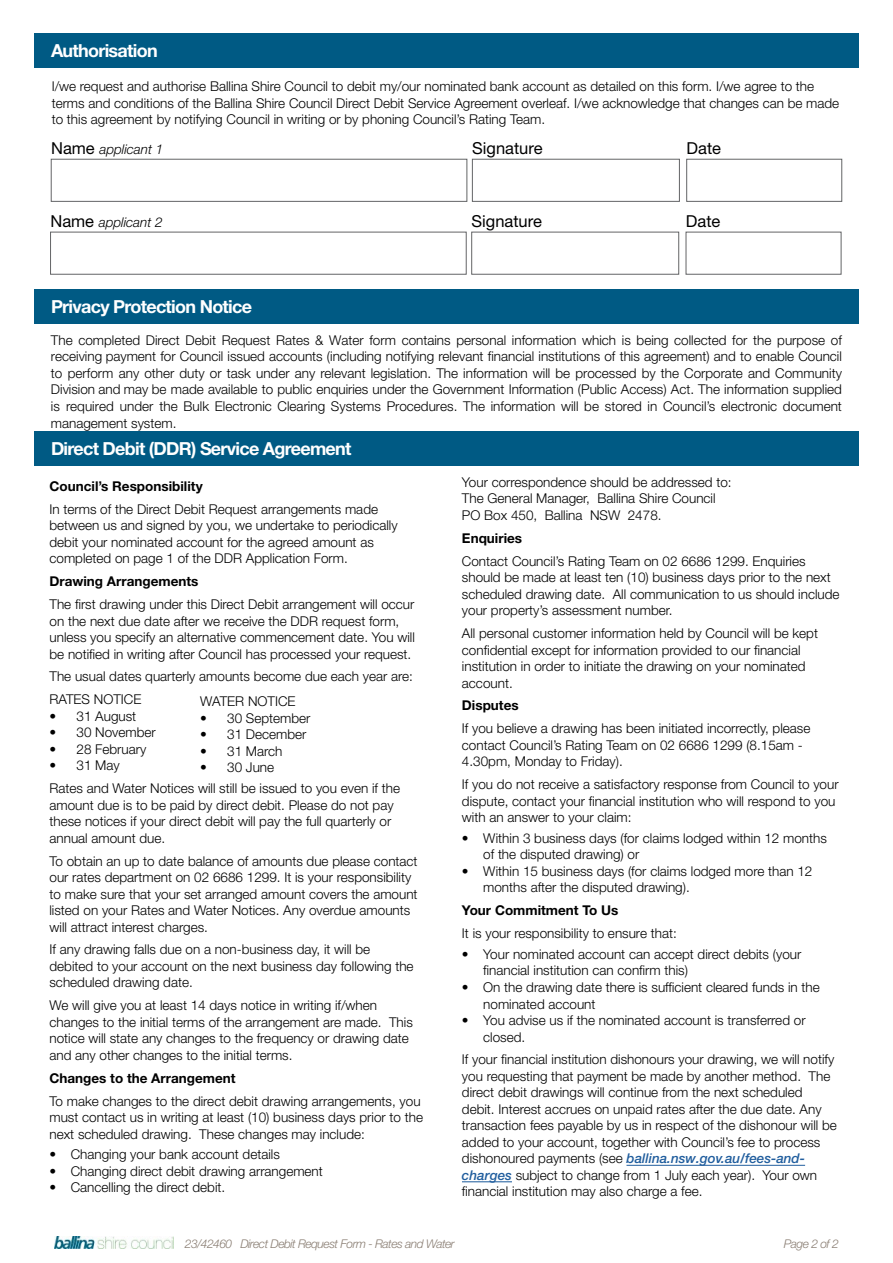
<style>
.page{position:relative;width:893px;height:1263px;background:#fff}
.page>*{position:absolute;margin:0;border:0;box-sizing:border-box;transform-origin:0 0}
.Heading_2{font:700 18px "Helvetica Neue LT Std";letter-spacing:-.04em;color:#fff}
.Text_copy_11pt{font:16.5px "Helvetica Neue LT Std";color:#000}
.Text_copy_11pt-2{font:300 13.5px/16.5px "Helvetica Neue LT Std";color:#000}
.t1{font:700 13.5px "Helvetica Neue LT Std";color:#000}
.Text_copy_11pt-3{font:italic 300 13.5px "Helvetica Neue LT Std";color:#000}
.t2{font:italic 300 12px "Helvetica Neue LT Std";letter-spacing:-.04em;color:#897d72}
.s1{font-weight:400;font-style:normal;font-size:16.5px}
.s2{font-weight:500;font-style:italic;color:#215e9e}
</style>
<div class="page">
<img style="left:54px;top:1236px;width:119px;height:13px">
<div style="left:34px;top:290px;width:825px;height:34px;background:#005a84"></div>
<div style="left:34px;top:431px;width:825px;height:34px;background:#005a84"></div>
<div style="left:472px;top:159px;width:208px;height:43px;background:#fff;border:1px solid #636466"></div>
<div style="left:51px;top:159px;width:416px;height:43px;background:#fff;border:1px solid #636466"></div>
<div style="left:34px;top:34px;width:825px;height:34px;background:#005a84"></div>
<div style="left:686px;top:159px;width:156px;height:43px;background:#fff;border:1px solid #636466"></div>
<hr style="left:626px;top:1165px;width:179px;height:1px;background:#215e9e">
<hr style="left:462px;top:1181px;width:50px;height:1px;background:#215e9e">
<h1 class="Heading_2" style="left:51px;top:40px;width:108px">Authorisation</h1>
<p class="Text_copy_11pt-2" style="left:52px;top:78px;width:789px">I/we request and authorise Ballina Shire Council to debit my/our nominated bank account as detailed on this form. I/we agree to the terms and conditions of the Ballina Shire Council Direct Debit Service Agreement overleaf. I/we acknowledge that changes can be made to this agreement by notifying Council in writing or by phoning Council’s Rating Team.</p>
<p class="Text_copy_11pt-3" style="left:51px;top:141px;width:114px"><span class="s1">Name</span> applicant 1</p>
<p class="Text_copy_11pt-3" style="left:50px;top:214px;width:114px"><span class="s1">Name</span> applicant 2</p>
<h2 class="Heading_2" style="left:51px;top:296px;width:203px">Privacy Protection Notice</h2>
<p class="Text_copy_11pt" style="left:472px;top:138px;width:72px">Signature</p>
<p class="Text_copy_11pt" style="left:472px;top:211px;width:72px">Signature</p>
<p class="Text_copy_11pt" style="left:686px;top:138px;width:36px">Date</p>
<p class="Text_copy_11pt" style="left:686px;top:211px;width:36px">Date</p>
<p class="Text_copy_11pt-2" style="left:51px;top:332px;width:792px;text-align:justify">The completed Direct Debit Request Rates &amp; Water form contains personal information which is being collected for the purpose of receiving payment for Council issued accounts (including notifying relevant financial institutions of this agreement) and to enable Council to perform any other duty or task under any relevant legislation. The information will be processed by the Corporate and Community Division and may be made available to public enquiries under the Government Information (Public Access) Act. The information supplied is required under the Bulk Electronic Clearing Systems Procedures. The information will be stored in Council’s electronic document management system.</p>
<h1 class="Heading_2" style="left:51px;top:437px;width:302px">Direct Debit (DDR) Service Agreement</h1>
<p class="t1" style="left:49px;top:478px;width:155px">Council’s Responsibility</p>
<p class="Text_copy_11pt-2" style="left:49px;top:500px;width:350px">In terms of the Direct Debit Request arrangements made between us and signed by you, we undertake to periodically debit your nominated account for the agreed amount as completed on page 1 of the DDR Application Form.</p>
<p class="t1" style="left:49px;top:573px;width:150px">Drawing Arrangements</p>
<p class="Text_copy_11pt-2" style="left:49px;top:596px;width:367px">The first drawing under this Direct Debit arrangement will occur on the next due date after we receive the DDR request form, unless you specify an alternative commencement date. You will be notified in writing after Council has processed your request.</p>
<p class="Text_copy_11pt-2" style="left:49px;top:665px;width:365px;line-height:23px">The usual dates quarterly amounts become due each year are:<br>RATES NOTICE</p>
<p class="Text_copy_11pt-2" style="left:49px;top:707px;width:88px">• 31 August</p>
<p class="Text_copy_11pt-2" style="left:49px;top:724px;width:108px">• 30 November</p>
<p class="Text_copy_11pt-2" style="left:49px;top:740px;width:98px">• 28 February</p>
<p class="Text_copy_11pt-2" style="left:49px;top:754px;width:352px;line-height:23px">• 31 May<br>Rates and Water Notices will still be issued to you even if the</p>
<p class="Text_copy_11pt-2" style="left:49px;top:796px;width:346px">amount due is to be paid by direct debit. Please do not pay these notices if your direct debit will pay the full quarterly or annual amount due.</p>
<p class="Text_copy_11pt-2" style="left:49px;top:852px;width:370px">To obtain an up to date balance of amounts due please contact our rates department on 02 6686 1299. It is your responsibility to make sure that your set arranged amount covers the amount listed on your Rates and Water Notices. Any overdue amounts will attract interest charges.</p>
<p class="Text_copy_11pt-2" style="left:49px;top:941px;width:366px">If any drawing falls due on a non-business day, it will be debited to your account on the next business day following the scheduled drawing date.</p>
<p class="Text_copy_11pt-2" style="left:49px;top:997px;width:365px">We will give you at least 14 days notice in writing if/when changes to the initial terms of the arrangement are made. This notice will state any changes to the frequency or drawing date and any other changes to the initial terms.</p>
<p class="t1" style="left:49px;top:1069px;width:188px">Changes to the Arrangement</p>
<p class="Text_copy_11pt-2" style="left:49px;top:1092px;width:375px">To make changes to the direct debit drawing arrangements, you must contact us in writing at least (10) business days prior to the next scheduled drawing. These changes may include:</p>
<p class="Text_copy_11pt-2" style="left:49px;top:1146px;width:232px">• Changing your bank account details</p>
<p class="Text_copy_11pt-2" style="left:49px;top:1162px;width:275px">• Changing direct debit drawing arrangement</p>
<p class="Text_copy_11pt-2" style="left:49px;top:1179px;width:177px">• Cancelling the direct debit.</p>
<p class="Text_copy_11pt-2" style="left:200px;top:693px;width:97px">WATER NOTICE</p>
<p class="Text_copy_11pt-2" style="left:200px;top:709px;width:112px">• 30 September</p>
<p class="Text_copy_11pt-2" style="left:200px;top:726px;width:108px">• 31 December</p>
<p class="Text_copy_11pt-2" style="left:200px;top:742px;width:84px">• 31 March</p>
<p class="Text_copy_11pt-2" style="left:200px;top:759px;width:76px">• 30 June</p>
<p class="Text_copy_11pt-2" style="left:462px;top:474px;width:271px">Your correspondence should be addressed to:<br>The General Manager, Ballina Shire Council<br>PO Box 450, Ballina NSW 2478.</p>
<p class="t1" style="left:462px;top:530px;width:62px">Enquiries</p>
<p class="Text_copy_11pt-2" style="left:462px;top:552px;width:379px">Contact Council’s Rating Team on 02 6686 1299. Enquiries should be made at least ten (10) business days prior to the next scheduled drawing date. All communication to us should include your property’s assessment number.</p>
<p class="Text_copy_11pt-2" style="left:462px;top:625px;width:358px">All personal customer information held by Council will be kept confidential except for information provided to our financial institution in order to initiate the drawing on your nominated account.</p>
<p class="t1" style="left:462px;top:697px;width:58px">Disputes</p>
<p class="Text_copy_11pt-2" style="left:462px;top:720px;width:350px">If you believe a drawing has been initiated incorrectly, please contact Council’s Rating Team on 02 6686 1299 (8.15am -<br>4.30pm, Monday to Friday).</p>
<p class="Text_copy_11pt-2" style="left:462px;top:776px;width:378px">If you do not receive a satisfactory response from Council to your dispute, contact your financial institution who will respond to you with an answer to your claim:</p>
<p class="Text_copy_11pt-2" style="left:483px;top:830px;width:345px;text-indent:-21px">• Within 3 business days (for claims lodged within 12 months of the disputed drawing) or</p>
<p class="Text_copy_11pt-2" style="left:483px;top:863px;width:331px;text-indent:-21px">• Within 15 business days (for claims lodged more than 12 months after the disputed drawing).</p>
<p class="t1" style="left:462px;top:902px;width:158px">Your Commitment To Us</p>
<p class="Text_copy_11pt-2" style="left:462px;top:925px;width:216px">It is your responsibility to ensure that:</p>
<p class="Text_copy_11pt-2" style="left:483px;top:946px;width:320px;text-indent:-21px">• Your nominated account can accept direct debits (your financial institution can confirm this)</p>
<p class="Text_copy_11pt-2" style="left:483px;top:979px;width:338px;text-indent:-21px">• On the drawing date there is sufficient cleared funds in the nominated account</p>
<p class="Text_copy_11pt-2" style="left:483px;top:1012px;width:324px;text-indent:-21px">• You advise us if the nominated account is transferred or closed.</p>
<p class="Text_copy_11pt-2" style="left:462px;top:1051px;width:376px">If your financial institution dishonours your drawing, we will notify you requesting that payment be made by another method. The direct debit drawings will continue from the next scheduled debit. Interest accrues on unpaid rates after the due date. Any transaction fees payable by us in respect of the dishonour will be added to your account, together with Council’s fee to process dishonoured payments (see <span class="s2">ballina.nsw.gov.au/fees-and&shy;charges</span> subject to change from 1 July each year). Your own financial institution may also charge a fee.</p>
<p class="t2" style="left:185px;top:1237px;width:271px">23/42460 Direct Debit Request Form - Rates and Water</p>
<p class="t2" style="left:784px;top:1237px;width:57px">Page 2 of 2</p>
</div>
